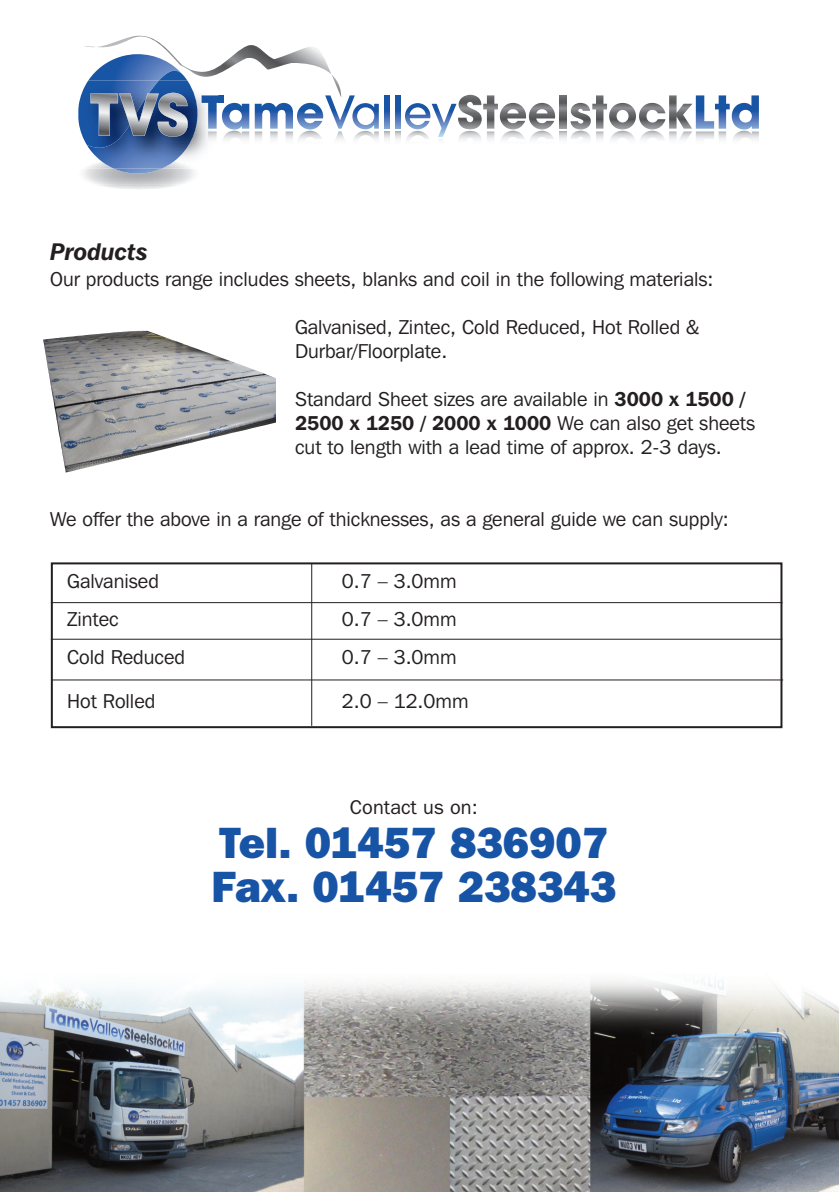
<style>
.page{position:relative;width:839px;height:1193px;background:#fff}
.page>*{position:absolute;margin:0;border:0;box-sizing:border-box;transform-origin:0 0}
.t1{font:800 44px/44px "Franklin Gothic";color:#1754a5}
.t2{font:italic 600 24px "Franklin Gothic IT Cby BT";color:#231f20}
.t3{font:20px/24px "Franklin Gothic IT Cby BT";color:#231f20}
.t4{font:20px "Franklin Gothic";color:#231f20}
.s1{font-weight:600}
</style>
<div class="page">
<img style="left:0;top:980px;width:839px;height:211px">
<svg style="left:385px;top:131px;width:4px;height:8px"></svg>
<svg style="left:395px;top:131px;width:5px;height:8px"></svg>
<svg style="left:559px;top:131px;width:7px;height:8px"></svg>
<svg style="left:385px;top:95px;width:4px;height:34px"></svg>
<svg style="left:395px;top:95px;width:5px;height:34px"></svg>
<svg style="left:405px;top:95px;width:150px;height:44px"></svg>
<svg style="left:559px;top:95px;width:7px;height:34px"></svg>
<svg style="left:570px;top:95px;width:189px;height:44px"></svg>
<svg style="left:78px;top:36px;width:301px;height:137px"></svg>
<div style="left:51px;top:562px;width:731px;height:166px;border:2px solid #231f20"></div>
<hr style="left:51px;top:602px;width:731px;height:1px;background:#231f20">
<hr style="left:51px;top:638px;width:731px;height:1px;background:#231f20">
<hr style="left:51px;top:679px;width:732px;height:1px;background:#231f20">
<hr style="left:311px;top:563px;width:1px;height:163px;background:#231f20">
<img style="left:43px;top:331px;width:232px;height:141px">
<p class="t2" style="left:50px;top:243px;width:99px">Products</p>
<p class="t3" style="left:50px;top:269px;width:665px">Our products range includes sheets, blanks and coil in the following materials:</p>
<p class="t3" style="left:295px;top:317px;width:405px">Galvanised, Zintec, Cold Reduced, Hot Rolled &amp;<br>Durbar/Floorplate.</p>
<p class="t3" style="left:295px;top:389px;width:461px">Standard Sheet sizes are available in <span class="s1">3000 x 1500 /<br>2500 x 1250 / 2000 x 1000</span> We can also get sheets cut to length with a lead time of approx. 2-3 days.</p>
<p class="t3" style="left:50px;top:509px;width:680px">We offer the above in a range of thicknesses, as a general guide we can supply:</p>
<p class="t3" style="left:67px;top:571px;width:93px">Galvanised</p>
<p class="t3" style="left:342px;top:571px;width:116px">0.7 – 3.0mm</p>
<p class="t3" style="left:67px;top:609px;width:53px">Zintec</p>
<p class="t3" style="left:342px;top:609px;width:116px">0.7 – 3.0mm</p>
<p class="t3" style="left:67px;top:647px;width:119px">Cold Reduced</p>
<p class="t3" style="left:342px;top:647px;width:116px">0.7 – 3.0mm</p>
<p class="t3" style="left:67px;top:691px;width:90px">Hot Rolled</p>
<p class="t3" style="left:342px;top:691px;width:128px">2.0 – 12.0mm</p>
<p class="t4" style="left:350px;top:795px;width:129px">Contact us on:</p>
<h1 class="t1" style="left:211px;top:821px;width:406px">Tel. 01457 836907<br>Fax. 01457 238343</h1>
</div>
